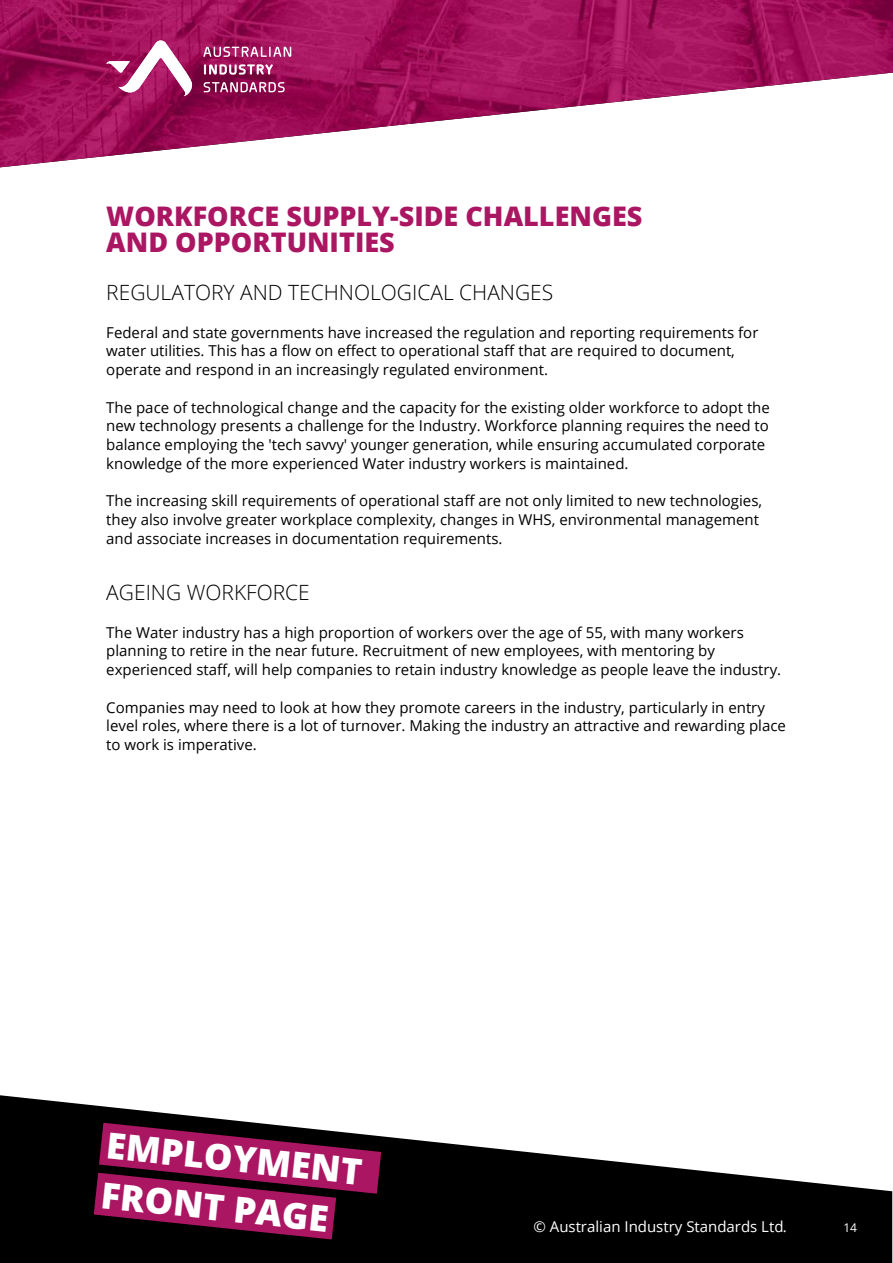
<style>
.page{position:relative;width:893px;height:1263px;background:#fff}
.page>*{position:absolute;margin:0;border:0;box-sizing:border-box;transform-origin:0 0}
.t1{font:800 36px "Open Sans";color:#fff}
.t2{font:800 27px/26.4px "Open Sans";color:#ab1662}
.t3{font:300 21px "Open Sans";color:#000}
.t4{font:15px/18.8px "Open Sans";color:#000}
.t5{font:15px "Open Sans";color:#fff}
.t6{font:12px "Open Sans";color:#fff}
</style>
<div class="page">
<img style="left:0;top:0;width:893px;height:168px">
<svg style="left:106px;top:40px;width:87px;height:58px"></svg>
<svg style="left:203px;top:47px;width:88px;height:10px"></svg>
<svg style="left:204px;top:64px;width:69px;height:11px"></svg>
<svg style="left:204px;top:82px;width:81px;height:10px"></svg>
<svg style="left:0;top:1095px;width:892px;height:168px;fill:#000"></svg>
<svg style="left:91px;top:1120px;width:293px;height:122px"></svg>
<h2 class="t2" style="left:106px;top:201px;width:538px">WORKFORCE SUPPLY-SIDE CHALLENGES<br>AND OPPORTUNITIES</h2>
<h3 class="t3" style="left:106px;top:278px;width:449px">REGULATORY AND TECHNOLOGICAL CHANGES</h3>
<p class="t4" style="left:106px;top:322px;width:654px">Federal and state governments have increased the regulation and reporting requirements for water utilities. This has a flow on effect to operational staff that are required to document, operate and respond in an increasingly regulated environment.</p>
<p class="t4" style="left:106px;top:397px;width:665px">The pace of technological change and the capacity for the existing older workforce to adopt the new technology presents a challenge for the Industry. Workforce planning requires the need to balance employing the 'tech savvy' younger generation, while ensuring accumulated corporate knowledge of the more experienced Water industry workers is maintained.</p>
<p class="t4" style="left:106px;top:491px;width:657px">The increasing skill requirements of operational staff are not only limited to new technologies, they also involve greater workplace complexity, changes in WHS, environmental management and associate increases in documentation requirements.</p>
<h3 class="t3" style="left:106px;top:578px;width:205px">AGEING WORKFORCE</h3>
<p class="t4" style="left:106px;top:622px;width:676px">The Water industry has a high proportion of workers over the age of 55, with many workers planning to retire in the near future. Recruitment of new employees, with mentoring by experienced staff, will help companies to retain industry knowledge as people leave the industry.</p>
<p class="t4" style="left:106px;top:697px;width:681px">Companies may need to look at how they promote careers in the industry, particularly in entry level roles, where there is a lot of turnover. Making the industry an attractive and rewarding place to work is imperative.</p>
<h1 class="t1" style="left:109px;top:1118px;width:258px;rotate:6deg">EMPLOYMENT</h1>
<h1 class="t1" style="left:104px;top:1167px;width:230px;rotate:6deg">FRONT PAGE</h1>
<p class="t5" style="left:533px;top:1216px;width:255px">© Australian Industry Standards Ltd.</p>
<p class="t6" style="left:843px;top:1219px;width:15px">14</p>
</div>
